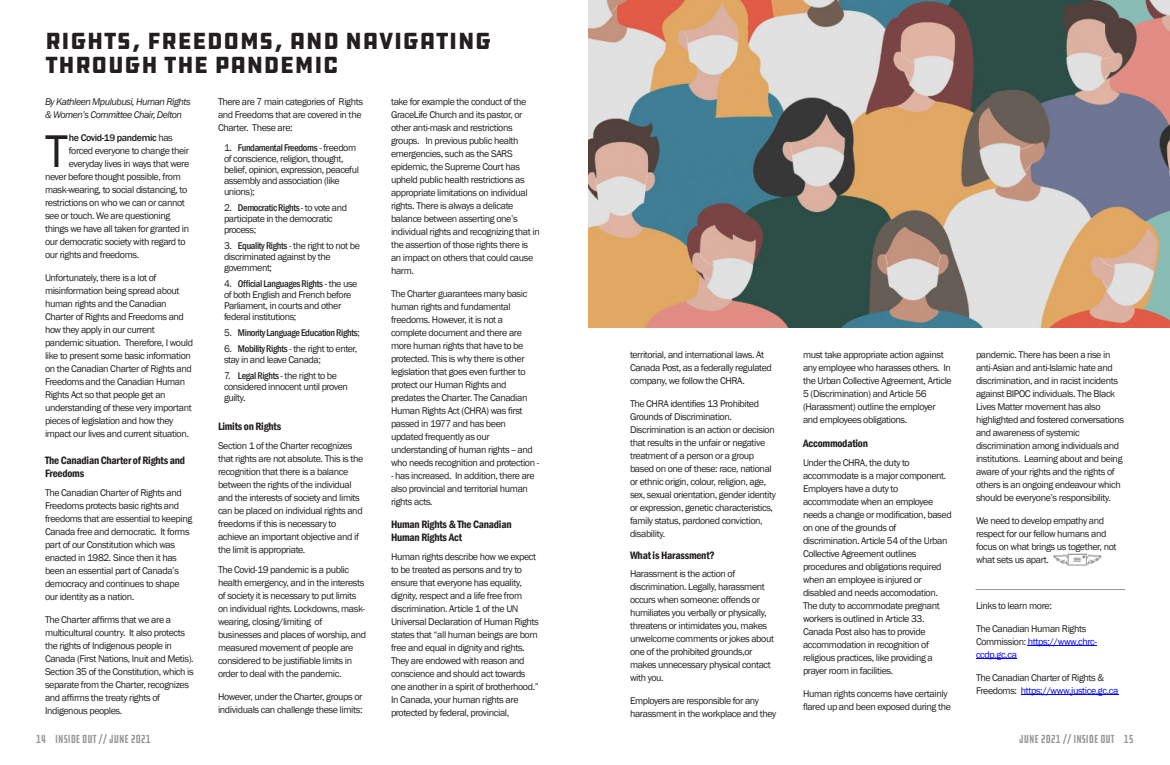
<style>
.page{position:relative;width:1170px;height:765px;background:#fff}
.page>*{position:absolute;margin:0;border:0;box-sizing:border-box;transform-origin:0 0}
.t1{font:47.1px "Franklin Gothic";color:#231f20}
.t2{font:24px/24px "DDC Hardware";color:#231f20}
.t3{font:extra-condensed 12px "DDC Hardware";color:#949698}
.t4{font:600 condensed 11px/13px "Franklin Gothic";letter-spacing:-.02em;color:#231f20}
.t5{font:10px/13px "Franklin Gothic";letter-spacing:-.04em;color:#231f20}
.t6{font:italic 10px/13px "Franklin Gothic";letter-spacing:-.05em;color:#231f20}
.t7{font:500 condensed 10px "Franklin Gothic";letter-spacing:-.035em;color:#231f20}
.t8{font:500 10px "Franklin Gothic";letter-spacing:-.04em;color:#231f20}
.s1{font-weight:400}
.s2{font-weight:500;font-stretch:condensed}
.s3{font-weight:400;font-stretch:normal}
.s4{color:#00f}
</style>
<div class="page">
<hr style="left:1028px;top:646px;width:69px;height:1px;background:#00f">
<hr style="left:976px;top:659px;width:41px;height:1px;background:#00f">
<hr style="left:1021px;top:695px;width:97px;height:1px;background:#00f">
<img style="left:1054px;top:554px;width:48px;height:11px">
<hr style="left:976px;top:589px;width:149px;height:1px;background:#939598">
<img style="left:588px;top:0;width:582px;height:327px">
<h2 class="t2" style="left:45px;top:29px;width:448px">RIGHTS, FREEDOMS, AND NAVIGATING<br>THROUGH THE PANDEMIC</h2>
<p class="t6" style="left:45px;top:96px;width:147px">By Kathleen Mpulubusi, Human Rights &amp; Women’s Committee Chair, Delton</p>
<h1 class="t1" style="left:45px;top:134px;width:24px">T</h1>
<p class="t8" style="left:69px;top:134px;width:106px">he Covid-19 pandemic <span class="s1">has</span></p>
<p class="t5" style="left:69px;top:145px;width:122px">forced everyone to change their</p>
<p class="t5" style="left:69px;top:158px;width:122px">everyday lives in ways that were</p>
<p class="t5" style="left:45px;top:171px;width:137px">never before thought possible, from</p>
<p class="t5" style="left:45px;top:184px;width:144px">mask-wearing, to social distancing, to</p>
<p class="t5" style="left:45px;top:197px;width:141px">restrictions on who we can or cannot</p>
<p class="t5" style="left:45px;top:210px;width:127px">see or touch. We are questioning</p>
<p class="t5" style="left:45px;top:223px;width:146px">things we have all taken for granted in</p>
<p class="t5" style="left:45px;top:236px;width:142px">our democratic society with regard to</p>
<p class="t5" style="left:45px;top:249px;width:96px">our rights and freedoms.</p>
<p class="t5" style="left:45px;top:272px;width:150px">Unfortunately, there is a lot of misinformation being spread about human rights and the Canadian Charter of Rights and Freedoms and how they apply in our current pandemic situation. Therefore, I would like to present some basic information on the Canadian Charter of Rights and Freedoms and the Canadian Human Rights Act so that people get an understanding of these very important pieces of legislation and how they impact our lives and current situation.</p>
<p class="t4" style="left:45px;top:455px;width:142px">The Canadian Charter of Rights and<br>Freedoms</p>
<p class="t5" style="left:45px;top:487px;width:149px">The Canadian Charter of Rights and Freedoms protects basic rights and freedoms that are essential to keeping Canada free and democratic. It forms part of our Constitution which was enacted in 1982. Since then it has been an essential part of Canada’s democracy and continues to shape our identity as a nation.</p>
<p class="t5" style="left:45px;top:614px;width:150px">The Charter affirms that we are a multicultural country. It also protects the rights of Indigenous people in Canada (First Nations, Inuit and Metis).<br>Section 35 of the Constitution, which is separate from the Charter, recognizes and affirms the treaty rights of Indigenous peoples.</p>
<p class="t5" style="left:218px;top:96px;width:147px">There are 7 main categories of Rights and Freedoms that are covered in the<br>Charter. These are:</p>
<p class="t5" style="left:224px;top:143px;width:137px;line-height:11px">1. <span class="s2">Fundamental Freedoms</span> - freedom of conscience, religion, thought, belief, opinion, expression, peaceful assembly and association (like unions);</p>
<p class="t5" style="left:224px;top:203px;width:125px;line-height:11px">2. <span class="s2">Democratic Rights</span>- to vote and participate in the democratic process;</p>
<p class="t5" style="left:224px;top:241px;width:137px;line-height:11px">3. <span class="s2">Equality Rights</span> - the right to not be discriminated against by the government;</p>
<p class="t5" style="left:224px;top:279px;width:135px;line-height:11px">4. <span class="s2">Official Languages Rights</span> - the use of both English and French before<br>Parliament, in courts and other federal institutions;</p>
<p class="t7" style="left:224px;top:329px;width:137px"><span class="s3">5.</span> Minority LanguageEducation Rights<span class="s3">;</span></p>
<p class="t5" style="left:224px;top:344px;width:135px;line-height:11px">6. <span class="s2">Mobility Rights</span> - the right to enter, stay in and leave Canada;</p>
<p class="t5" style="left:224px;top:371px;width:125px;line-height:11px">7. <span class="s2">Legal Rights</span> - the right to be considered innocent until proven guilty.</p>
<p class="t4" style="left:218px;top:421px;width:65px">Limits on Rights</p>
<p class="t5" style="left:218px;top:440px;width:147px">Section 1 of the Charter recognizes that rights are not absolute. This is the recognition that there is a balance between the rights of the individual and the interests of society and limits can be placed on individual rights and freedoms if this is necessary to achieve an important objective and if the limit is appropriate.</p>
<p class="t5" style="left:218px;top:564px;width:150px">The Covid-19 pandemic is a public health emergency, and in the interests of society it is necessary to put limits on individual rights. Lockdowns, mask&shy;wearing, closing/limiting of businesses and places of worship, and measured movement of people are considered to be justifiable limits in order to deal with the pandemic.</p>
<p class="t5" style="left:218px;top:691px;width:146px">However, under the Charter, groups or individuals can challenge these limits:</p>
<p class="t5" style="left:391px;top:96px;width:150px">take for example the conduct of the GraceLife Church and its pastor, or other anti-mask and restrictions groups. In previous public health emergencies, such as the SARS epidemic, the Supreme Court has upheld public health restrictions as appropriate limitations on individual rights. There is always a delicate balance between asserting one’s individual rights and recognizing that in the assertion of those rights there is an impact on others that could cause harm.</p>
<p class="t5" style="left:391px;top:288px;width:150px">The Charter guarantees many basic human rights and fundamental freedoms. However, it is not a complete document and there are more human rights that have to be protected. This is why there is other legislation that goes even further to protect our Human Rights and predates the Charter. The Canadian<br>Human Rights Act (CHRA) was first passed in 1977 and has been updated frequently as our understanding of human rights -- and who needs recognition and protection -</p>
<p class="t5" style="left:391px;top:470px;width:145px">- has increased. In addition, there are also provincial and territorial human rights acts.</p>
<p class="t4" style="left:391px;top:519px;width:122px">Human Rights &amp; The Canadian<br>Human Rights Act</p>
<p class="t5" style="left:391px;top:551px;width:149px">Human rights describe how we expect to be treated as persons and try to ensure that everyone has equality, dignity, respect and a life free from discrimination. Article 1 of the UN Universal Declaration of Human Rights states that “all human beings are born free and equal in dignity and rights.<br>They are endowed with reason and conscience and should act towards one another in a spirit of brotherhood.” In Canada, your human rights are protected by federal, provincial,</p>
<p class="t5" style="left:630px;top:349px;width:144px">territorial, and international laws. At<br>Canada Post, as a federally regulated company, we follow the CHRA.</p>
<p class="t5" style="left:630px;top:398px;width:147px">The CHRA identifies 13 Prohibited Grounds of Discrimination.<br>Discrimination is an action or decision that results in the unfair or negative treatment of a person or a group based on one of these: race, national or ethnic origin, colour, religion, age, sex, sexual orientation, gender identity or expression, genetic characteristics, family status, pardoned conviction, disability.</p>
<p class="t4" style="left:630px;top:549px;width:86px">What is Harassment?</p>
<p class="t5" style="left:630px;top:568px;width:146px">Harassment is the action of discrimination. Legally, harassment occurs when someone: offends or humiliates you verbally or physically, threatens or intimidates you, makes unwelcome comments or jokes about one of the prohibited grounds,or makes unnecessary physical contact with you.</p>
<p class="t5" style="left:630px;top:695px;width:148px">Employers are responsible for any harassment in the workplace and they</p>
<p class="t5" style="left:803px;top:349px;width:150px">must take appropriate action against any employee who harasses others. In the Urban Collective Agreement, Article 5 (Discrimination) and Article 56 (Harassment) outline the employer and employees obligations.</p>
<p class="t4" style="left:803px;top:437px;width:67px">Accommodation</p>
<p class="t5" style="left:803px;top:457px;width:150px">Under the CHRA, the duty to accommodate is a major component.<br>Employers have a duty to accommodate when an employee needs a change or modification, based on one of the grounds of discrimination. Article 54 of the Urban<br>Collective Agreement outlines procedures and obligations required when an employee is injured or disabled and needs accomodation.<br>The duty to accommodate pregnant workers is outlined in Article 33.<br>Canada Post also has to provide accommodation in recognition of religious practices, like providing a prayer room in facilities.</p>
<p class="t5" style="left:803px;top:688px;width:149px">Human rights concerns have certainly flared up and been exposed during the</p>
<p class="t5" style="left:976px;top:349px;width:150px">pandemic. There has been a rise in anti-Asian and anti-Islamic hate and discrimination, and in racist incidents against BIPOC individuals. The Black Lives Matter movement has also highlighted and fostered conversations and awareness of systemic discrimination among individuals and institutions. Learning about and being aware of your rights and the rights of others is an ongoing endeavour which should be everyone’s responsibility.</p>
<p class="t5" style="left:976px;top:515px;width:142px">We need to develop empathy and respect for our fellow humans and focus on what brings us together, not what sets us apart.</p>
<p class="t5" style="left:976px;top:600px;width:77px">Links to learn more:</p>
<p class="t5" style="left:976px;top:623px;width:123px">The Canadian Human Rights<br>Commission: <span class="s4">https://www.chrc&shy;ccdp.gc.ca</span></p>
<p class="t5" style="left:976px;top:672px;width:144px">The Canadian Charter of Rights &amp;<br>Freedoms: <span class="s4">https://www.justice.gc.ca</span></p>
<p class="t3" style="left:36px;top:733px;width:116px">14 INSIDE OUT // JUNE 2021</p>
<p class="t3" style="left:1019px;top:733px;width:116px">JUNE 2021 // INSIDE OUT 15</p>
</div>
